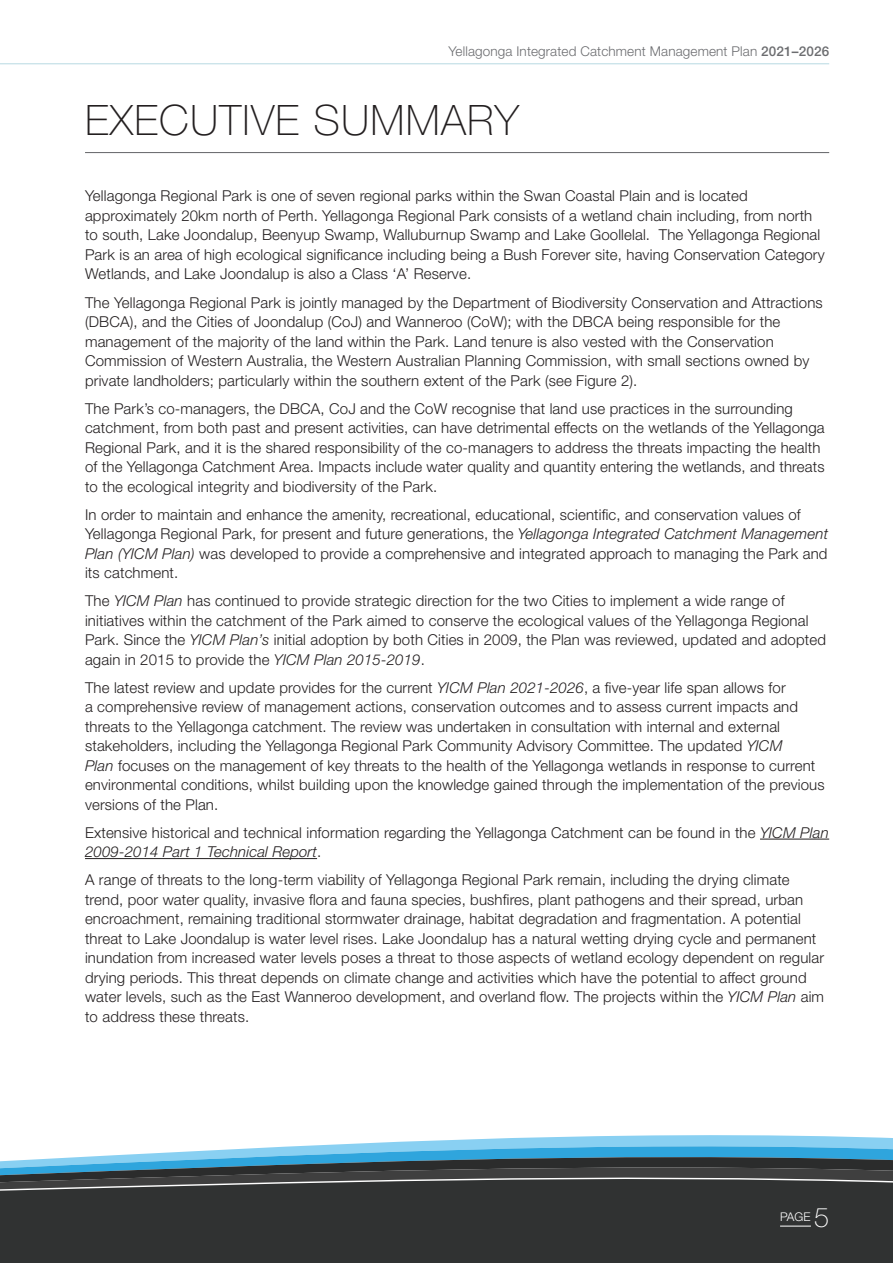
<style>
.page{position:relative;width:893px;height:1263px;background:#fff}
.page>*{position:absolute;margin:0;border:0;box-sizing:border-box;transform-origin:0 0}
.NEW_HEAD{font:100 42px "Helvetica Neue";letter-spacing:.03em;color:#231f20}
.t1{font:100 27px "Helvetica Neue";color:#fff}
.BODY{font:300 15px/19.5px "Helvetica Neue";letter-spacing:.01em;color:#231f20}
.t2{font:300 13.5px "Helvetica Neue";letter-spacing:.01em;color:#6c6d70}
.t3{font:300 12px "Helvetica Neue";color:#fff}
.s1{font-weight:500}
.s2{font-style:italic}
</style>
<div class="page">
<div style="left:0;top:1218px;width:893px;height:45px;background:#303232"></div>
<svg style="left:425px;top:1135px;width:468px;height:6px;fill:#89d0f2"></svg>
<svg style="left:180px;top:1141px;width:713px;height:11px;background:#85ccee"></svg>
<svg style="left:0;top:1152px;width:893px;height:66px;background:#3d4d54"></svg>
<hr style="left:0;top:63px;width:829px;height:1px;background:#bbdbe4">
<hr style="left:780px;top:1226px;width:31px;height:1px;background:#fff">
<hr style="left:760px;top:839px;width:69px;height:1px;background:#231f20">
<hr style="left:85px;top:858px;width:232px;height:1px;background:#231f20">
<hr style="left:85px;top:152px;width:744px;height:1px;background:#6c6d70">
<p class="t2" style="left:448px;top:43px;width:382px">Yellagonga Integrated Catchment Management Plan <span class="s1">2021–2026</span></p>
<p class="NEW_HEAD" style="left:85px;top:96px;width:435px">EXECUTIVE SUMMARY</p>
<p class="BODY" style="left:85px;top:186px;width:741px">Yellagonga Regional Park is one of seven regional parks within the Swan Coastal Plain and is located approximately 20km north of Perth. Yellagonga Regional Park consists of a wetland chain including, from north to south, Lake Joondalup, Beenyup Swamp, Walluburnup Swamp and Lake Goollelal. The Yellagonga Regional Park is an area of high ecological significance including being a Bush Forever site, having Conservation Category Wetlands, and Lake Joondalup is also a Class ‘A’ Reserve.</p>
<p class="BODY" style="left:85px;top:292px;width:739px">The Yellagonga Regional Park is jointly managed by the Department of Biodiversity Conservation and Attractions (DBCA), and the Cities of Joondalup (CoJ) and Wanneroo (CoW); with the DBCA being responsible for the management of the majority of the land within the Park. Land tenure is also vested with the Conservation Commission of Western Australia, the Western Australian Planning Commission, with small sections owned by private landholders; particularly within the southern extent of the Park (see Figure 2).</p>
<p class="BODY" style="left:85px;top:398px;width:741px">The Park’s co-managers, the DBCA, CoJ and the CoW recognise that land use practices in the surrounding catchment, from both past and present activities, can have detrimental effects on the wetlands of the Yellagonga Regional Park, and it is the shared responsibility of the co-managers to address the threats impacting the health of the Yellagonga Catchment Area. Impacts include water quality and quantity entering the wetlands, and threats to the ecological integrity and biodiversity of the Park.</p>
<p class="BODY" style="left:85px;top:504px;width:745px">In order to maintain and enhance the amenity, recreational, educational, scientific, and conservation values of Yellagonga Regional Park, for present and future generations, the <span class="s2">Yellagonga Integrated Catchment Management Plan (YICM Plan)</span> was developed to provide a comprehensive and integrated approach to managing the Park and its catchment.</p>
<p class="BODY" style="left:85px;top:591px;width:742px">The <span class="s2">YICM Plan</span> has continued to provide strategic direction for the two Cities to implement a wide range of initiatives within the catchment of the Park aimed to conserve the ecological values of the Yellagonga Regional Park. Since the <span class="s2">YICM Plan’s</span> initial adoption by both Cities in 2009, the Plan was reviewed, updated and adopted again in 2015 to provide the <span class="s2">YICM Plan 2015-2019</span>.</p>
<p class="BODY" style="left:85px;top:677px;width:741px">The latest review and update provides for the current <span class="s2">YICM Plan 2021-2026</span>, a five-year life span allows for<br>a comprehensive review of management actions, conservation outcomes and to assess current impacts and threats to the Yellagonga catchment. The review was undertaken in consultation with internal and external stakeholders, including the Yellagonga Regional Park Community Advisory Committee. The updated <span class="s2">YICM<br>Plan</span> focuses on the management of key threats to the health of the Yellagonga wetlands in response to current environmental conditions, whilst building upon the knowledge gained through the implementation of the previous versions of the Plan.</p>
<p class="BODY" style="left:85px;top:822px;width:745px">Extensive historical and technical information regarding the Yellagonga Catchment can be found in the <span class="s2">YICM Plan<br>2009-2014 Part 1 Technical Report</span>.</p>
<p class="BODY" style="left:85px;top:870px;width:741px">A range of threats to the long-term viability of Yellagonga Regional Park remain, including the drying climate trend, poor water quality, invasive flora and fauna species, bushfires, plant pathogens and their spread, urban encroachment, remaining traditional stormwater drainage, habitat degradation and fragmentation. A potential threat to Lake Joondalup is water level rises. Lake Joondalup has a natural wetting drying cycle and permanent inundation from increased water levels poses a threat to those aspects of wetland ecology dependent on regular drying periods. This threat depends on climate change and activities which have the potential to affect ground water levels, such as the East Wanneroo development, and overland flow. The projects within the <span class="s2">YICM Plan</span> aim to address these threats.</p>
<p class="t3" style="left:780px;top:1209px;width:32px">PAGE</p>
<h2 class="t1" style="left:814px;top:1201px;width:17px">5</h2>
</div>
